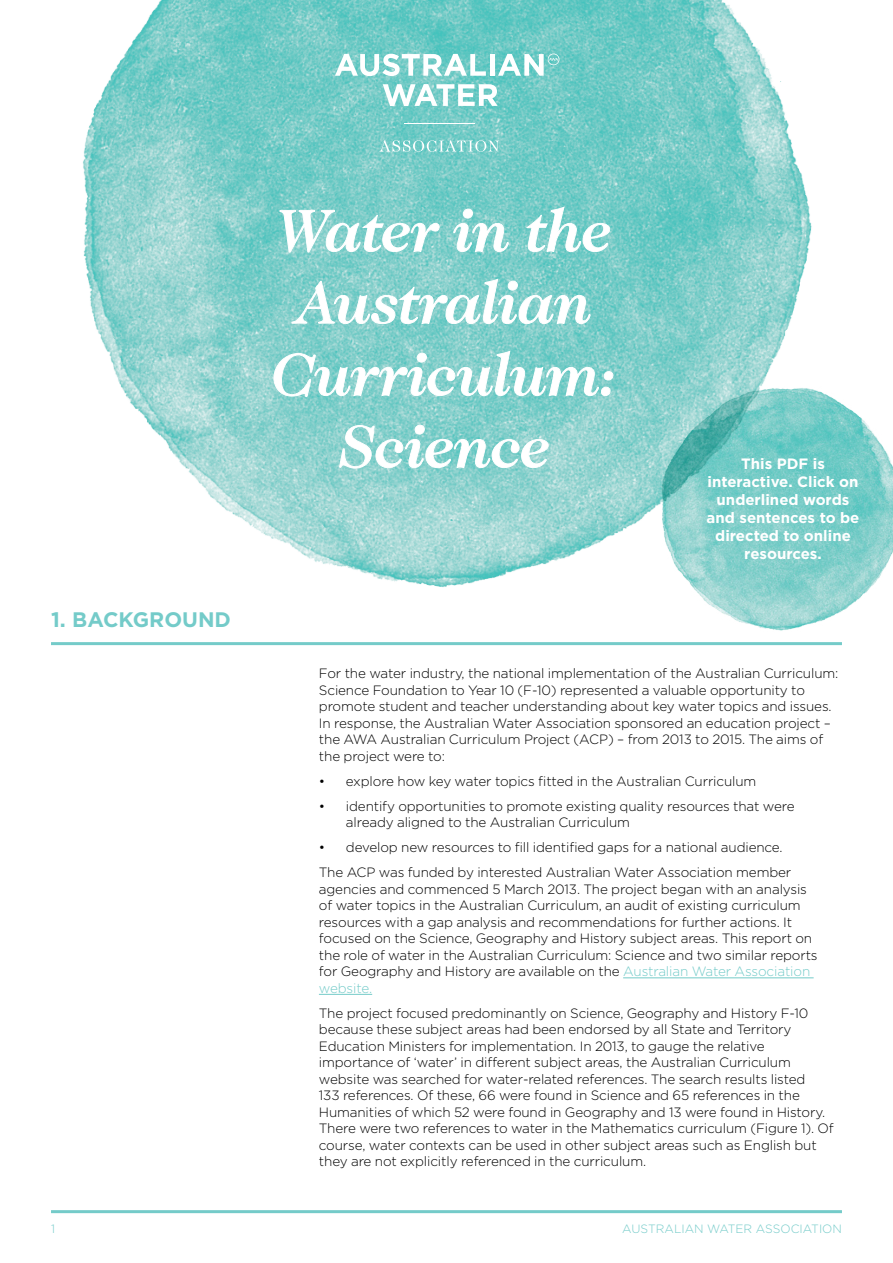
<style>
.page{position:relative;width:893px;height:1263px;background:#fff}
.page>*{position:absolute;margin:0;border:0;box-sizing:border-box;transform-origin:0 0}
.t1{font:italic 500 60px/72px "Caslon 224 Std";letter-spacing:-.005em;color:#fff;text-align:center}
.t2{font:700 21px "Gotham";color:#74cbc9}
.t3{font:700 15px/18px "Gotham";color:#fff;text-align:center}
.t4{font:300 13.5px/16.5px "Gotham";letter-spacing:-.01em;color:#000}
.t5{font:300 12px "Gotham";color:#74cbc9}
.s1{color:#74cbc9}
</style>
<div class="page">
<hr style="left:51px;top:1210px;width:791px;height:3px;background:#74cbc9">
<hr style="left:623px;top:977px;width:191px;height:1px;background:#74cbc9">
<hr style="left:319px;top:994px;width:53px;height:1px;background:#74cbc9">
<img style="left:83px;top:0;width:729px;height:587px">
<svg style="left:279px;top:210px;width:161px;height:43px;background:#91d4d1"></svg>
<svg style="left:453px;top:209px;width:56px;height:44px;background:#8fd4d0"></svg>
<svg style="left:525px;top:207px;width:85px;height:45px;background:#87d2ce"></svg>
<svg style="left:291px;top:278px;width:300px;height:47px;background:#91d4d0"></svg>
<svg style="left:273px;top:350px;width:340px;height:47px;background:#8fd3d0"></svg>
<svg style="left:339px;top:425px;width:210px;height:44px;background:#94d5d1"></svg>
<svg style="left:335px;top:54px;width:151px;height:22px"></svg>
<hr style="left:490px;top:54px;width:4px;height:22px;background:#fff">
<svg style="left:498px;top:54px;width:61px;height:22px"></svg>
<svg style="left:383px;top:84px;width:115px;height:22px"></svg>
<svg style="left:379px;top:140px;width:120px;height:12px"></svg>
<hr style="left:404px;top:123px;width:70px;height:1px;background:#fff">
<hr style="left:51px;top:642px;width:791px;height:3px;background:#74cbc9">
<img style="left:644px;top:369px;width:249px;height:277px">
<h2 class="t2" style="left:51px;top:606px;width:182px">1. BACKGROUND</h2>
<h1 class="t1" style="left:269px;top:194px;width:346px">Water in the<br>Australian<br>Curriculum:<br>Science</h1>
<p class="t3" style="left:707px;top:455px;width:154px">This PDF is interactive. Click on underlined words and sentences to be directed to online resources.</p>
<p class="t4" style="left:319px;top:665px;width:521px">For the water industry, the national implementation of the Australian Curriculum:<br>Science Foundation to Year 10 (F-10) represented a valuable opportunity to promote student and teacher understanding about key water topics and issues.<br>In response, the Australian Water Association sponsored an education project – the AWA Australian Curriculum Project (ACP) – from 2013 to 2015. The aims of the project were to:</p>
<p class="t4" style="left:319px;top:772px;width:439px">• explore how key water topics fitted in the Australian Curriculum</p>
<p class="t4" style="left:346px;top:797px;width:450px;text-indent:-27px">• identify opportunities to promote existing quality resources that were already aligned to the Australian Curriculum</p>
<p class="t4" style="left:319px;top:835px;width:474px;line-height:25px">• develop new resources to fill identified gaps for a national audience.<br>The ACP was funded by interested Australian Water Association member</p>
<p class="t4" style="left:319px;top:880px;width:500px">agencies and commenced 5 March 2013. The project began with an analysis of water topics in the Australian Curriculum, an audit of existing curriculum resources with a gap analysis and recommendations for further actions. It focused on the Science, Geography and History subject areas. This report on the role of water in the Australian Curriculum: Science and two similar reports for Geography and History are available on the <span class="s1">Australian Water Association website.</span></p>
<p class="t4" style="left:319px;top:1004px;width:516px">The project focused predominantly on Science, Geography and History F-10 because these subject areas had been endorsed by all State and Territory Education Ministers for implementation. In 2013, to gauge the relative importance of ‘water’ in different subject areas, the Australian Curriculum website was searched for water-related references. The search results listed<br>133 references. Of these, 66 were found in Science and 65 references in the Humanities of which 52 were found in Geography and 13 were found in History.<br>There were two references to water in the Mathematics curriculum (Figure 1). Of course, water contexts can be used in other subject areas such as English but they are not explicitly referenced in the curriculum.</p>
<p class="t5" style="left:51px;top:1221px;width:6px">1</p>
<p class="t5" style="left:622px;top:1221px;width:221px">AUSTRALIAN WATER ASSOCIATION</p>
</div>
